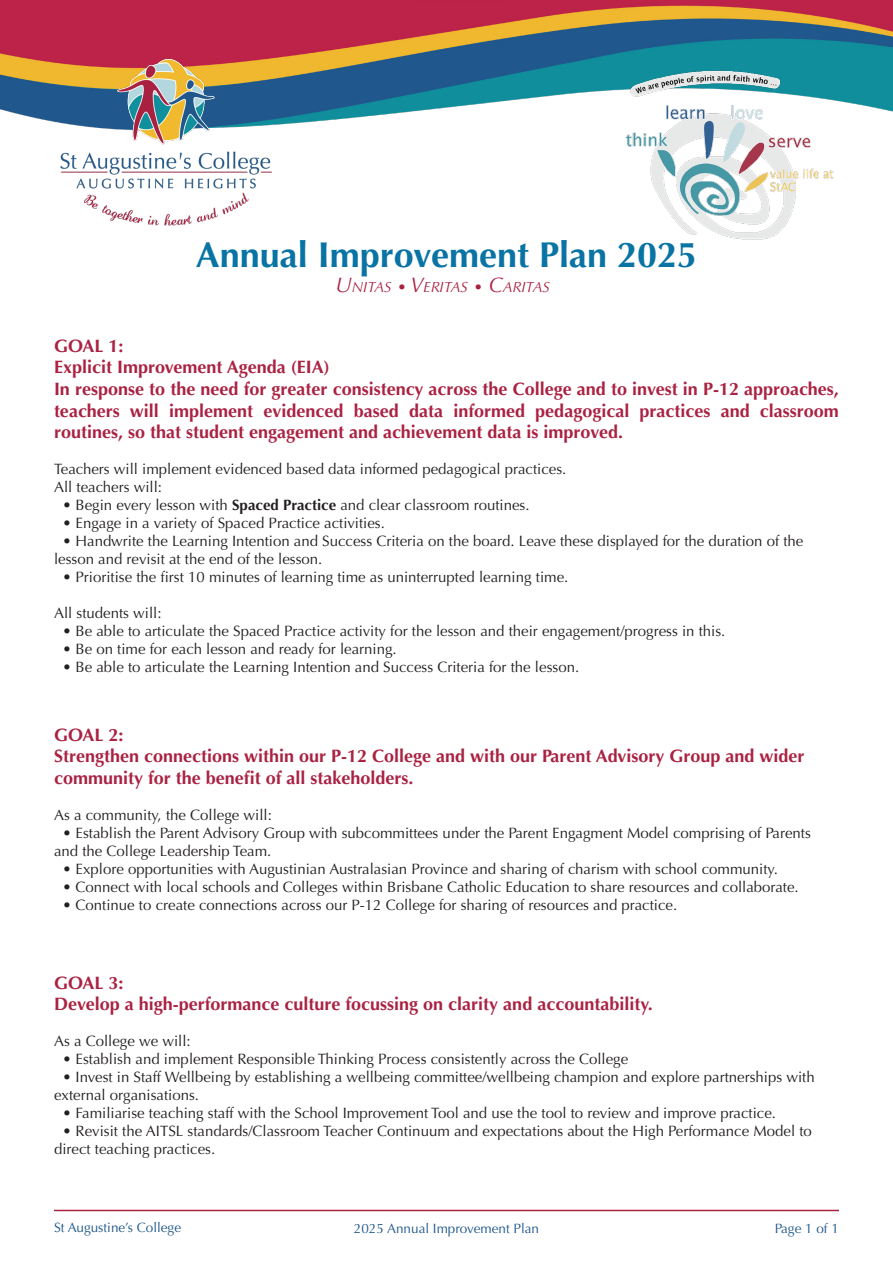
<style>
.page{position:relative;width:893px;height:1263px;background:#fff}
.page>*{position:absolute;margin:0;border:0;box-sizing:border-box;transform-origin:0 0}
.Page_Title{font:700 36px "Optima";color:#0974a4}
.Body_Text{font:700 18px/21.6px "Optima";color:#aa2242;text-align:justify}
.Body_Text-2{font:700 18px "Optima";color:#aa2242}
.Body_Text-3{font:15px/18px "Optima";color:#231f20}
.Page_Title-2{font:italic 14.7px "Optima";color:#aa2242}
.t1{font:13.5px "Optima";color:#1f578b}
.s1{font-size:21px}
.s2{font-style:normal;font-size:15px}
.s3{font-style:inherit}
.s4{font-weight:700}
</style>
<div class="page">
<hr style="left:54px;top:1210px;width:785px;height:1px;background:#aa2141">
<img style="left:0;top:0;width:893px;height:125px">
<img style="left:54px;top:54px;width:225px;height:172px">
<img style="left:625px;top:64px;width:214px;height:176px">
<p class="Page_Title" style="left:196px;top:234px;width:503px">Annual Improvement Plan 2025</p>
<p class="Page_Title-2" style="left:336px;top:278px;width:216px"><span class="s1">U</span>NITAS <span class="s2">•</span> <span class="s1">V</span>ERITAS <span class="s2">•</span> <span class="s1">C</span>ARITAS</p>
<p class="Body_Text-2" style="left:54px;top:335px;width:71px">GOAL 1:</p>
<p class="Body_Text" style="left:54px;top:357px;width:277px">Explicit Improvement Agenda <span class="s3">(EIA)</span></p>
<p class="Body_Text" style="left:54px;top:378px;width:786px">In response to the need for greater consistency across the College and to invest in P-12 approaches, teachers will implement evidenced based data informed pedagogical practices and classroom routines, so that student engagement and achievement data is improved.</p>
<p class="Body_Text-3" style="left:54px;top:460px;width:514px">Teachers will implement evidenced based data informed pedagogical practices.</p>
<p class="Body_Text-3" style="left:54px;top:478px;width:110px">All teachers will:</p>
<p class="Body_Text-3" style="left:62px;top:496px;width:469px">• Begin every lesson with <span class="s4">Spaced Practice</span> and clear classroom routines.</p>
<p class="Body_Text-3" style="left:62px;top:514px;width:324px">• Engage in a variety of Spaced Practice activities.</p>
<p class="Body_Text-3" style="left:54px;top:532px;width:751px;text-indent:8px">• Handwrite the Learning Intention and Success Criteria on the board. Leave these displayed for the duration of the lesson and revisit at the end of the lesson.</p>
<p class="Body_Text-3" style="left:62px;top:568px;width:507px">• Prioritise the first 10 minutes of learning time as uninterrupted learning time.</p>
<p class="Body_Text-3" style="left:54px;top:604px;width:109px">All students will:</p>
<p class="Body_Text-3" style="left:62px;top:622px;width:665px">• Be able to articulate the Spaced Practice activity for the lesson and their engagement/progress in this.</p>
<p class="Body_Text-3" style="left:62px;top:640px;width:336px">• Be on time for each lesson and ready for learning.</p>
<p class="Body_Text-3" style="left:62px;top:658px;width:518px">• Be able to articulate the Learning Intention and Success Criteria for the lesson.</p>
<p class="Body_Text-2" style="left:54px;top:724px;width:71px">GOAL 2:</p>
<p class="Body_Text" style="left:54px;top:746px;width:752px">Strengthen connections within our P-12 College and with our Parent Advisory Group and wider community for the benefit of all stakeholders.</p>
<p class="Body_Text-3" style="left:54px;top:806px;width:219px">As a community, the College will:</p>
<p class="Body_Text-3" style="left:54px;top:824px;width:758px;text-indent:8px">• Establish the Parent Advisory Group with subcommittees under the Parent Engagment Model comprising of Parents and the College Leadership Team.</p>
<p class="Body_Text-3" style="left:62px;top:860px;width:717px">• Explore opportunities with Augustinian Australasian Province and sharing of charism with school community.</p>
<p class="Body_Text-3" style="left:62px;top:878px;width:738px">• Connect with local schools and Colleges within Brisbane Catholic Education to share resources and collaborate.</p>
<p class="Body_Text-3" style="left:62px;top:896px;width:616px">• Continue to create connections across our P-12 College for sharing of resources and practice.</p>
<p class="Body_Text-2" style="left:54px;top:972px;width:71px">GOAL 3:</p>
<p class="Body_Text" style="left:54px;top:993px;width:600px">Develop a high-performance culture focussing on clarity and accountability.</p>
<p class="Body_Text-3" style="left:54px;top:1032px;width:138px">As a College we will:</p>
<p class="Body_Text-3" style="left:62px;top:1050px;width:567px">• Establish and implement Responsible Thinking Process consistently across the College</p>
<p class="Body_Text-3" style="left:54px;top:1068px;width:762px;text-indent:8px">• Invest in Staff Wellbeing by establishing a wellbeing committee/wellbeing champion and explore partnerships with external organisations.</p>
<p class="Body_Text-3" style="left:62px;top:1104px;width:715px">• Familiarise teaching staff with the School Improvement Tool and use the tool to review and improve practice.</p>
<p class="Body_Text-3" style="left:54px;top:1122px;width:759px;text-indent:8px">• Revisit the AITSL standards/Classroom Teacher Continuum and expectations about the High Performance Model to direct teaching practices.</p>
<p class="t1" style="left:54px;top:1219px;width:129px">St Augustine’s College</p>
<p class="t1" style="left:354px;top:1220px;width:187px">2025 Annual Improvement Plan</p>
<p class="t1" style="left:775px;top:1220px;width:66px">Page 1 of 1</p>
</div>
